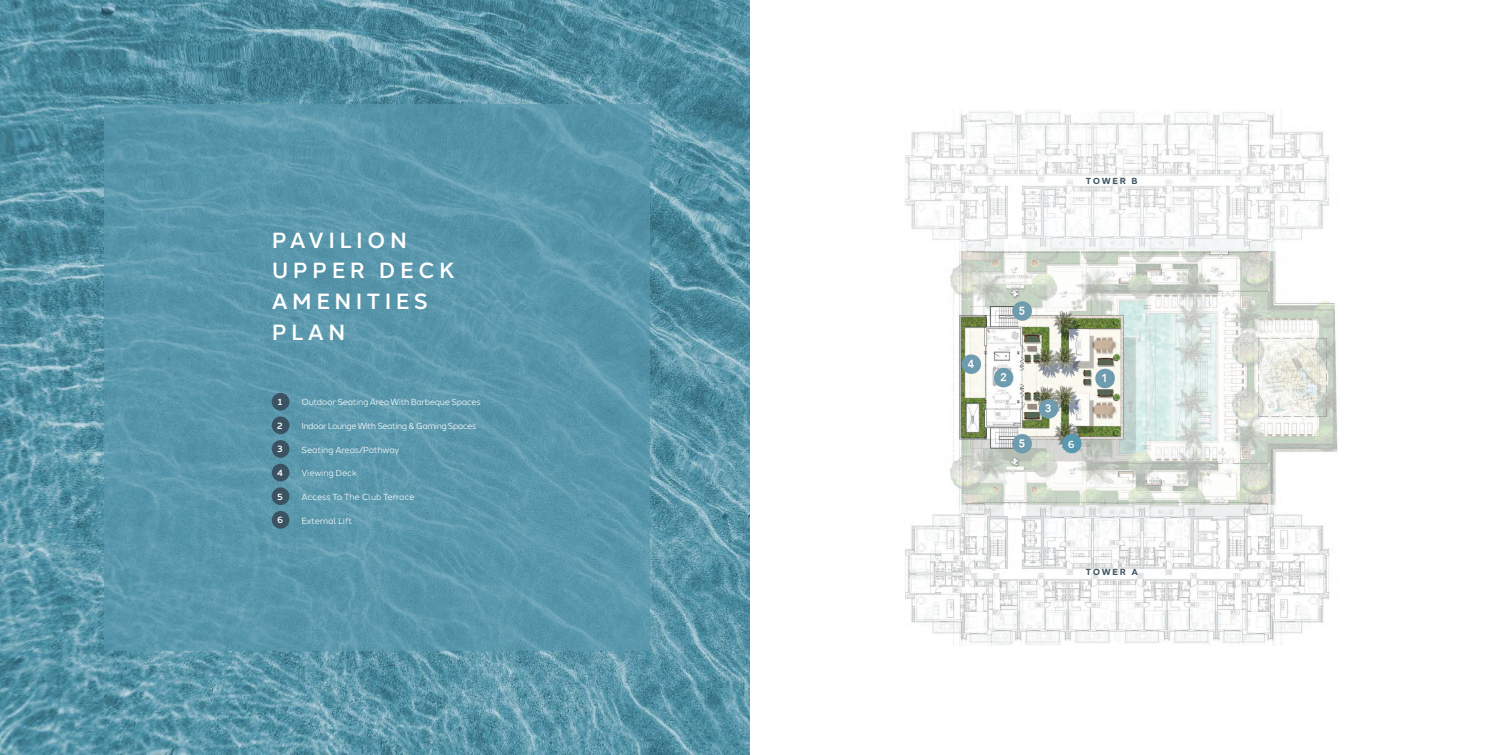
<style>
.page{position:relative;width:1499px;height:755px;background:#fff}
.page>*{position:absolute;margin:0;border:0;box-sizing:border-box;transform-origin:0 0}
.t1{font:500 21.88px/30.6px "Halcom";letter-spacing:.2em;color:#fff}
.t2{font:500 10.5px "Halcom";color:#fff}
.t3{font:500 9.19px "Halcom";color:#fff}
.t4{font:8.75px "Halcom";letter-spacing:-.02em;color:#fff}
.t5{font:8.75px "Halcom";letter-spacing:-.04em;color:#fff}
.t6{font:8.75px "Halcom";letter-spacing:-.06em;color:#fff}
.t7{font:700 8.75px "Halcom";letter-spacing:.185em;color:#3b5262}
</style>
<div class="page">
<svg style="left:0;top:0;width:749px;height:754px;background:#5792a5"></svg>
<img style="left:905px;top:110px;width:433px;height:535px">
<div style="left:104px;top:104px;width:546px;height:546px;background:#5999af"></div>
<div style="left:272px;top:392px;width:17px;height:18px;background:#3b5262;border-radius:50%"></div>
<div style="left:272px;top:440px;width:17px;height:17px;background:#3b5262;border-radius:50%"></div>
<div style="left:272px;top:487px;width:17px;height:17px;background:#3b5262;border-radius:50%"></div>
<div style="left:272px;top:510px;width:17px;height:18px;background:#3b5262;border-radius:50%"></div>
<div style="left:272px;top:416px;width:17px;height:18px;background:#3b5262;border-radius:50%"></div>
<div style="left:272px;top:463px;width:17px;height:18px;background:#3b5262;border-radius:50%"></div>
<div style="left:1062px;top:433px;width:19px;height:20px;background:#5999af;border-radius:50%"></div>
<p class="t1" style="left:272px;top:223px;width:185px">PAVILION<br>UPPER DECK<br>AMENITIES<br>PLAN</p>
<p class="t3" style="left:278px;top:394px;width:6px">1</p>
<p class="t3" style="left:277px;top:418px;width:7px">2</p>
<p class="t3" style="left:277px;top:441px;width:7px">3</p>
<p class="t3" style="left:277px;top:465px;width:7px">4</p>
<p class="t3" style="left:277px;top:488px;width:7px">5</p>
<p class="t3" style="left:277px;top:512px;width:8px">6</p>
<p class="t5" style="left:301px;top:395px;width:181px">Outdoor Seating Area With Barbeque Spaces</p>
<p class="t6" style="left:301px;top:418px;width:176px">Indoor Lounge With Seating &amp; Gaming Spaces</p>
<p class="t4" style="left:301px;top:442px;width:99px">Seating Areas/Pathway</p>
<p class="t4" style="left:301px;top:466px;width:57px">Viewing Deck</p>
<p class="t4" style="left:301px;top:489px;width:115px">Access To The Club Terrace</p>
<p class="t4" style="left:301px;top:513px;width:52px">External Lift</p>
<p class="t7" style="left:1085px;top:173px;width:53px">TOWER B</p>
<p class="t2" style="left:1067px;top:435px;width:8px">6</p>
<p class="t7" style="left:1085px;top:564px;width:54px">TOWER A</p>
</div>
